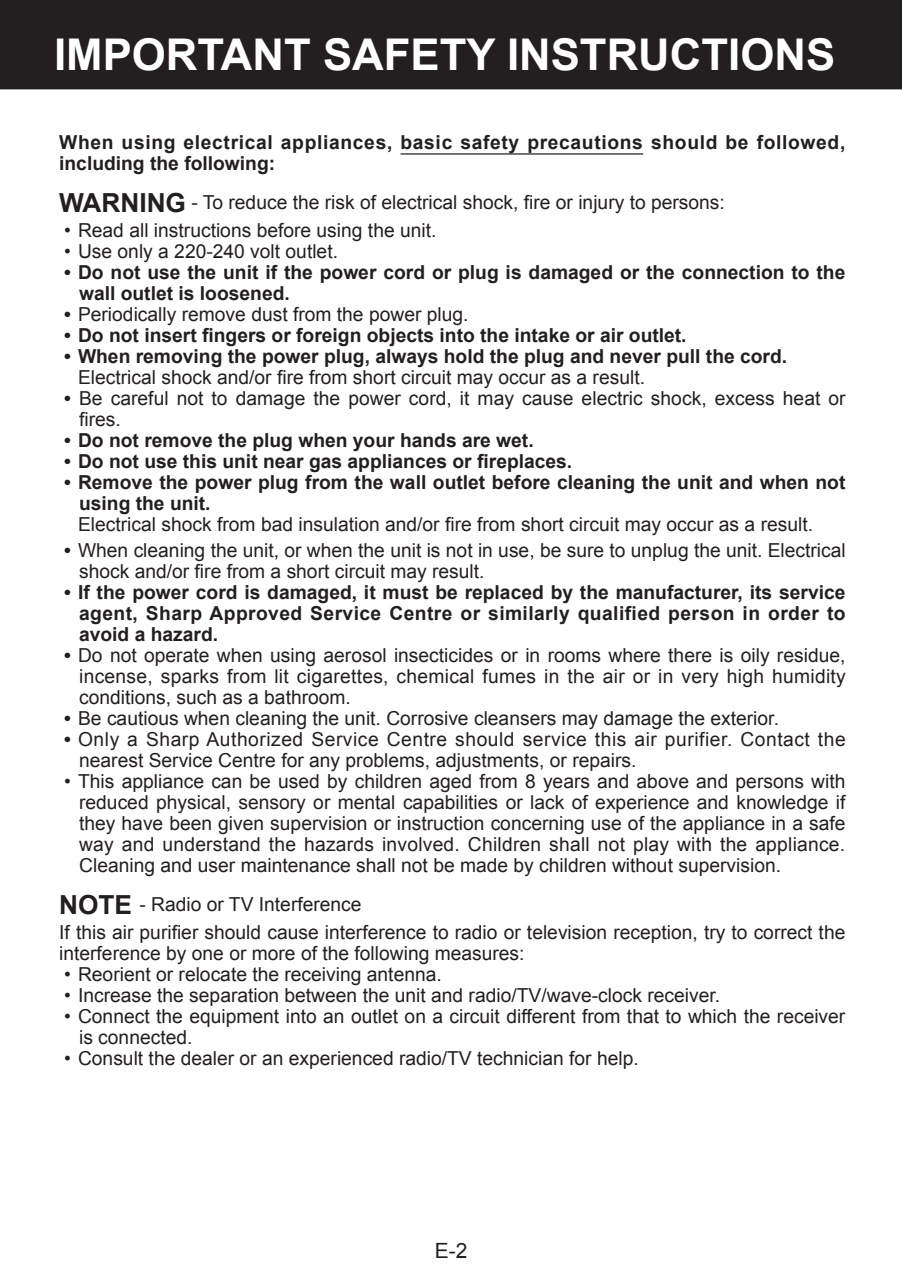
<style>
.page{position:relative;width:902px;height:1274px;background:#fff}
.page>*{position:absolute;margin:0;border:0;box-sizing:border-box;transform-origin:0 0}
.t1{font:700 43.75px "Arial";color:#fff}
.t2{font:21px "Arial";color:#231f20}
.t3{font:19.25px/21px "Arial";color:#231f20}
.t4{font:700 19.25px/21px "Arial";color:#231f20}
.t5{font:19.25px/21px "Arial";letter-spacing:.025em;color:#231f20}
.t6{font:700 19.25px/21px "Arial";letter-spacing:.035em;color:#231f20}
.s1{font-weight:700;font-size:26.25px}
.s2{font-weight:700}
</style>
<div class="page">
<div style="left:0;top:0;width:901px;height:89px;background:#231f20"></div>
<hr style="left:401px;top:153px;width:242px;height:2px;background:#231f20">
<svg style="left:901px;top:0;width:1px;height:89px"></svg>
<h1 class="t1" style="left:54px;top:26px;width:783px">IMPORTANT SAFETY INSTRUCTIONS</h1>
<p class="t6" style="left:59px;top:132px;width:788px">When using electrical appliances, basic safety precautions should be followed, including the following:</p>
<p class="t3" style="left:59px;top:192px;width:667px"><span class="s1">WARNING</span> - To reduce the risk of electrical shock, fire or injury to persons:</p>
<p class="t3" style="left:64px;top:220px;width:374px">• Read all instructions before using the unit.</p>
<p class="t3" style="left:64px;top:241px;width:275px">• Use only a 220-240 volt outlet.</p>
<p class="t4" style="left:79px;top:262px;width:768px;text-indent:-15px">• Do not use the unit if the power cord or plug is damaged or the connection to the wall outlet is loosened.</p>
<p class="t3" style="left:64px;top:304px;width:406px"><span class="s2">•</span> Periodically remove dust from the power plug.</p>
<p class="t4" style="left:64px;top:325px;width:624px">• Do not insert fingers or foreign objects into the intake or air outlet.</p>
<p class="t4" style="left:64px;top:346px;width:725px">• When removing the power plug, always hold the plug and never pull the cord.</p>
<p class="t3" style="left:78px;top:367px;width:568px">Electrical shock and/or fire from short circuit may occur as a result.</p>
<p class="t3" style="left:79px;top:388px;width:768px;text-indent:-15px"><span class="s2">•</span> Be careful not to damage the power cord, it may cause electric shock, excess heat or fires.</p>
<p class="t4" style="left:64px;top:430px;width:471px">• Do not remove the plug when your hands are wet.</p>
<p class="t4" style="left:64px;top:451px;width:510px">• Do not use this unit near gas appliances or fireplaces.</p>
<p class="t4" style="left:79px;top:472px;width:768px;text-indent:-15px">• Remove the power plug from the wall outlet before cleaning the unit and when not using the unit.</p>
<p class="t3" style="left:78px;top:514px;width:736px">Electrical shock from bad insulation and/or fire from short circuit may occur as a result.</p>
<p class="t3" style="left:79px;top:540px;width:768px;text-indent:-15px"><span class="s2">•</span> When cleaning the unit, or when the unit is not in use, be sure to unplug the unit. Electrical shock and/or fire from a short circuit may result.</p>
<p class="t4" style="left:79px;top:582px;width:768px;text-align:justify;text-indent:-15px">• If the power cord is damaged, it must be replaced by the manufacturer, its service agent, Sharp Approved Service Centre or similarly qualified person in order to avoid a hazard.</p>
<p class="t3" style="left:79px;top:645px;width:768px;text-align:justify;text-indent:-15px"><span class="s2">•</span> Do not operate when using aerosol insecticides or in rooms where there is oily residue, incense, sparks from lit cigarettes, chemical fumes in the air or in very high humidity conditions, such as a bathroom.</p>
<p class="t3" style="left:64px;top:708px;width:716px"><span class="s2">•</span> Be cautious when cleaning the unit. Corrosive cleansers may damage the exterior.</p>
<p class="t5" style="left:79px;top:729px;width:768px;text-indent:-15px"><span class="s2">•</span> Only a Sharp Authorized Service Centre should service this air purifier. Contact the nearest Service Centre for any problems, adjustments, or repairs.</p>
<p class="t3" style="left:79px;top:771px;width:768px;text-align:justify;text-indent:-15px">• This appliance can be used by children aged from 8 years and above and persons with reduced physical, sensory or mental capabilities or lack of experience and knowledge if they have been given supervision or instruction concerning use of the appliance in a safe way and understand the hazards involved. Children shall not play with the appliance.<br>Cleaning and user maintenance shall not be made by children without supervision.</p>
<p class="t3" style="left:59px;top:891px;width:788px;line-height:27.5px"><span class="s1">NOTE</span> - Radio or TV Interference<br>If this air purifier should cause interference to radio or television reception, try to correct the</p>
<p class="t3" style="left:59px;top:943px;width:467px">interference by one or more of the following measures:</p>
<p class="t3" style="left:64px;top:964px;width:379px">• Reorient or relocate the receiving antenna.</p>
<p class="t3" style="left:64px;top:985px;width:657px">• Increase the separation between the unit and radio/TV/wave-clock receiver.</p>
<p class="t3" style="left:79px;top:1006px;width:768px;text-indent:-15px">• Connect the equipment into an outlet on a circuit different from that to which the receiver is connected.</p>
<p class="t3" style="left:64px;top:1048px;width:576px">• Consult the dealer or an experienced radio/TV technician for help.</p>
<p class="t2" style="left:435px;top:1237px;width:34px">E-2</p>
</div>
